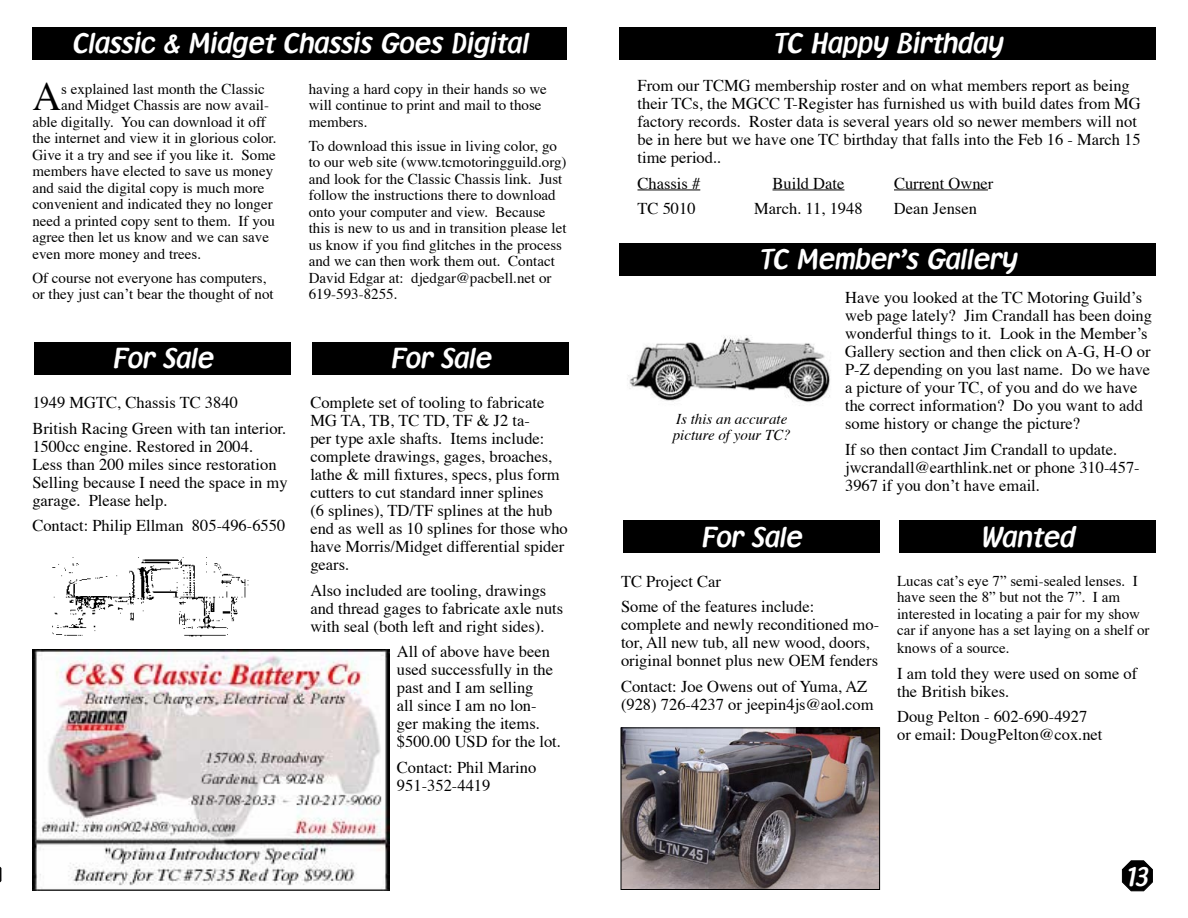
<style>
.page{position:relative;width:1188px;height:918px;background:#fff}
.page>*{position:absolute;margin:0;border:0;box-sizing:border-box;transform-origin:0 0}
.t1{font:39.9px "Times";color:#000}
.t2{font:italic 27px "Pooh";color:#fff}
.t3{font:italic 25.5px "Pooh";color:#fff;scale:.89 1}
.t4{font:16.5px/18px "Times";color:#000}
.t5{font:15px/16.5px "Times";color:#000}
.t6{font:italic 15px/16.5px "Times";color:#000}
</style>
<div class="page">
<hr style="left:638px;top:190px;width:62px;height:1px;background:#000">
<hr style="left:773px;top:190px;width:71px;height:1px;background:#000">
<hr style="left:894px;top:190px;width:94px;height:1px;background:#000">
<div style="left:620px;top:27px;width:536px;height:32px;background:#000"></div>
<div style="left:32px;top:27px;width:535px;height:32px;background:#000"></div>
<svg style="left:0;top:866px;width:1px;height:17px"></svg>
<svg style="left:1122px;top:860px;width:31px;height:31px"></svg>
<div style="left:34px;top:342px;width:257px;height:32px;background:#000"></div>
<img style="left:52px;top:557px;width:197px;height:80px">
<div style="left:312px;top:342px;width:257px;height:32px;background:#000"></div>
<div style="left:623px;top:520px;width:256px;height:33px;background:#000"></div>
<img style="left:623px;top:730px;width:255px;height:158px">
<div style="left:621px;top:728px;width:259px;height:162px;border:1px solid #000"></div>
<div style="left:899px;top:520px;width:257px;height:33px;background:#000"></div>
<img style="left:627px;top:336px;width:203px;height:70px">
<div style="left:620px;top:243px;width:536px;height:32px;background:#000"></div>
<img style="left:32px;top:649px;width:357px;height:242px">
<h2 class="t2" style="left:72px;top:25px;width:463px">Classic &amp; Midget Chassis Goes Digital</h2>
<h2 class="t2" style="left:772px;top:25px;width:238px">TC Happy Birthday</h2>
<h1 class="t1" style="left:32px;top:72px;width:30px">A</h1>
<p class="t5" style="left:61px;top:81px;width:205px">s explained last month the Classic</p>
<p class="t5" style="left:61px;top:98px;width:209px">and Midget Chassis are now avail-</p>
<p class="t5" style="left:32px;top:114px;width:235px">able digitally. You can download it off</p>
<p class="t5" style="left:32px;top:131px;width:246px">the internet and view it in glorious color.</p>
<p class="t5" style="left:32px;top:147px;width:245px">Give it a try and see if you like it. Some</p>
<p class="t5" style="left:32px;top:164px;width:242px">members have elected to save us money</p>
<p class="t5" style="left:32px;top:180px;width:234px">and said the digital copy is much more</p>
<p class="t5" style="left:32px;top:197px;width:242px">convenient and indicated they no longer</p>
<p class="t5" style="left:32px;top:213px;width:244px">need a printed copy sent to them. If you</p>
<p class="t5" style="left:32px;top:230px;width:238px">agree then let us know and we can save</p>
<p class="t5" style="left:32px;top:246px;width:170px">even more money and trees.</p>
<p class="t5" style="left:32px;top:270px;width:243px">Of course not everyone has computers, or they just canʼt bear the thought of not</p>
<h2 class="t2" style="left:112px;top:340px;width:108px">For Sale</h2>
<p class="t4" style="left:32px;top:391px;width:255px;line-height:25.5px">1949 MGTC, Chassis TC 3840<br>British Racing Green with tan interior.</p>
<p class="t4" style="left:32px;top:438px;width:257px">1500cc engine. Restored in 2004.<br>Less than 200 miles since restoration<br>Selling because I need the space in my garage. Please help.</p>
<p class="t4" style="left:32px;top:518px;width:255px">Contact: Philip Ellman 805-496-6550</p>
<p class="t5" style="left:309px;top:81px;width:240px">having a hard copy in their hands so we will continue to print and mail to those members.</p>
<p class="t5" style="left:309px;top:138px;width:259px">To download this issue in living color, go to our web site (www.tcmotoringguild.org) and look for the Classic Chassis link. Just follow the instructions there to download onto your computer and view. Because this is new to us and in transition please let us know if you find glitches in the process and we can then work them out. Contact David Edgar at: djedgar@pacbell.net or 619-593-8255.</p>
<h2 class="t2" style="left:390px;top:340px;width:108px">For Sale</h2>
<p class="t4" style="left:310px;top:395px;width:259px">Complete set of tooling to fabricate MG TA, TB, TC TD, TF &amp; J2 ta-<br>per type axle shafts. Items include: complete drawings, gages, broaches, lathe &amp; mill fixtures, specs, plus form cutters to cut standard inner splines<br>(6 splines), TD/TF splines at the hub end as well as 10 splines for those who have Morris/Midget differential spider gears.</p>
<p class="t4" style="left:310px;top:582px;width:254px">Also included are tooling, drawings and thread gages to fabricate axle nuts with seal (both left and right sides).</p>
<p class="t4" style="left:397px;top:644px;width:166px">All of above have been used successfully in the past and I am selling<br>all since I am no lon&shy;ger making the items. $500.00 USD for the lot.</p>
<p class="t4" style="left:397px;top:759px;width:141px">Contact: Phil Marino<br>951-352-4419</p>
<p class="t4" style="left:638px;top:78px;width:505px">From our TCMG membership roster and on what members report as being their TCs, the MGCC T-Register has furnished us with build dates from MG factory records. Roster data is several years old so newer members will not be in here but we have one TC birthday that falls into the Feb 16 - March 15 time period..</p>
<p class="t4" style="left:638px;top:175px;width:64px">Chassis #</p>
<p class="t4" style="left:773px;top:175px;width:73px">Build Date</p>
<p class="t4" style="left:894px;top:175px;width:101px">Current Owner</p>
<p class="t4" style="left:637px;top:201px;width:60px">TC 5010</p>
<p class="t4" style="left:754px;top:201px;width:110px">March. 11, 1948</p>
<p class="t4" style="left:894px;top:201px;width:84px">Dean Jensen</p>
<h2 class="t2" style="left:759px;top:241px;width:265px">TC Member’s Gallery</h2>
<p class="t6" style="left:673px;top:411px;width:120px">Is this an accurate picture of your TC?</p>
<p class="t4" style="left:845px;top:290px;width:309px">Have you looked at the TC Motoring Guildʼs web page lately? Jim Crandall has been doing wonderful things to it. Look in the Memberʼs Gallery section and then click on A-G, H-O or P-Z depending on you last name. Do we have a picture of your TC, of you and do we have the correct information? Do you want to add some history or change the picture?</p>
<p class="t4" style="left:845px;top:441px;width:296px">If so then contact Jim Crandall to update. jwcrandall@earthlink.net or phone 310-457-<br>3967 if you donʼt have email.</p>
<h2 class="t2" style="left:701px;top:519px;width:108px">For Sale</h2>
<p class="t4" style="left:621px;top:570px;width:195px;line-height:25.5px">TC Project Car<br>Some of the features include:</p>
<p class="t4" style="left:621px;top:617px;width:260px">complete and newly reconditioned mo&shy;tor, All new tub, all new wood, doors, original bonnet plus new OEM fenders</p>
<p class="t4" style="left:621px;top:678px;width:254px">Contact: Joe Owens out of Yuma, AZ (928) 726-4237 or jeepin4js@aol.com</p>
<h2 class="t2" style="left:981px;top:519px;width:101px">Wanted</h2>
<p class="t5" style="left:897px;top:573px;width:254px">Lucas catʼs eye 7” semi-sealed lenses. I have seen the 8” but not the 7”. I am interested in locating a pair for my show car if anyone has a set laying on a shelf or</p>
<p class="t5" style="left:897px;top:641px;width:114px">knows of a source.</p>
<p class="t4" style="left:897px;top:665px;width:242px">I am told they were used on some of the British bikes.</p>
<p class="t4" style="left:897px;top:709px;width:207px">Doug Pelton - 602-690-4927 or email: DougPelton@cox.net</p>
<h3 class="t3" style="left:1126px;top:859px;width:32px">13</h3>
</div>
